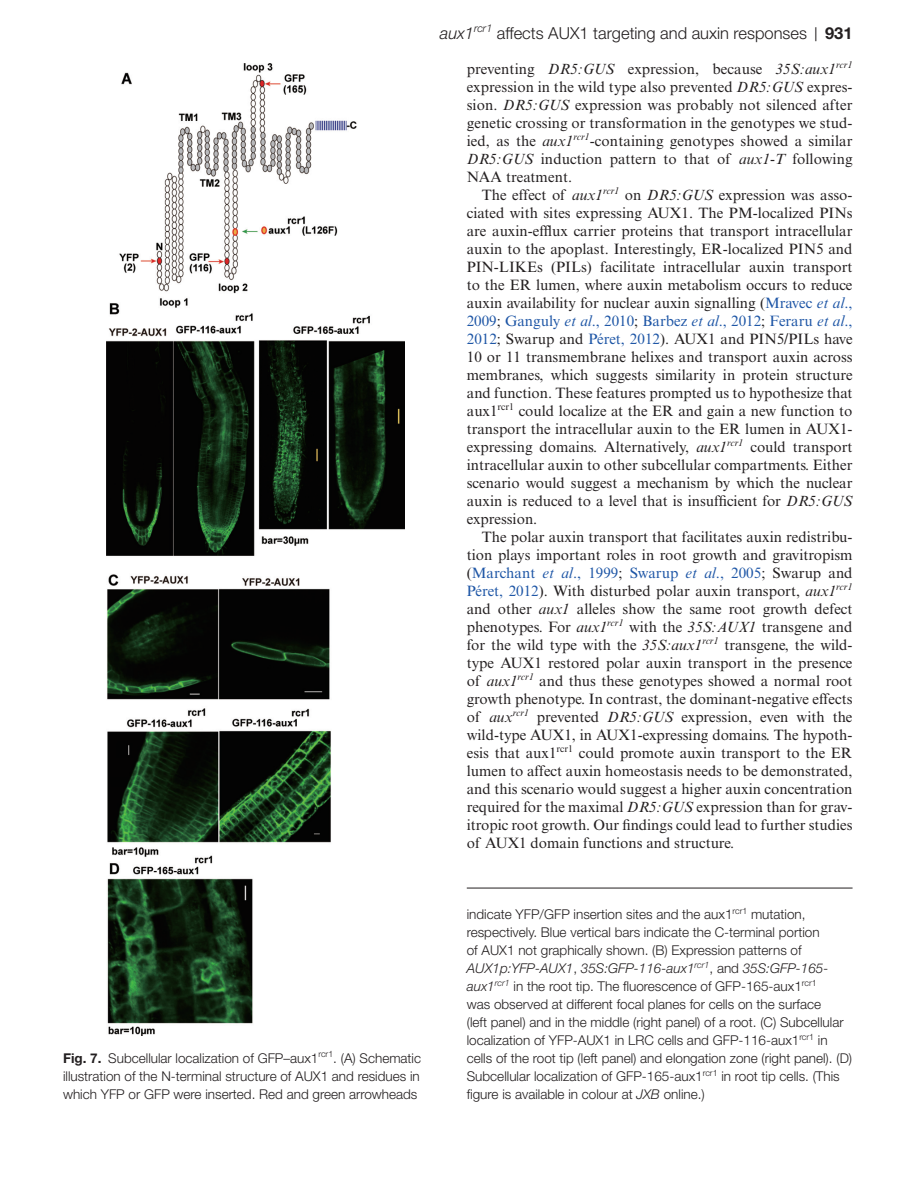
<style>
.page{position:relative;width:919px;height:1187px;background:#fff}
.page>*{position:absolute;margin:0;border:0;box-sizing:border-box;transform-origin:0 0}
.t1{font:300 16.5px "Helvetica Neue LT Std";color:#231f20}
.t2{font:15px/18px "Times New Roman MT Std";color:#231f20;text-align:justify}
.t3{font:300 13.5px/18px "Helvetica Neue LT Std";color:#231f20;text-align:justify}
.s1{font-style:italic}
.s2{font-family:"Times New Roman MT Std";font-weight:400;font-size:15px}
.s3{font-weight:700}
.s4{color:#1e56a6}
.s5{font-style:italic;color:#1e56a6}
</style>
<div class="page">
<hr style="left:466px;top:887px;width:386px;height:1px;background:#231f20">
<img style="left:107px;top:63px;width:298px;height:972px">
<p class="t1" style="left:439px;top:23px;width:414px"><span class="s1">aux1</span><sup>rcr1</sup> affects AUX1 targeting and auxin responses <span class="s2">|</span> <span class="s3">931</span></p>
<p class="t2" style="left:466px;top:60px;width:387px">preventing <span class="s1">DR5:GUS</span> expression, because <span class="s1">35S:aux1</span><sup>rcr1 </sup>expression in the wild type also prevented <span class="s1">DR5:GUS</span> expres&shy;sion. <span class="s1">DR5:GUS</span> expression was probably not silenced after genetic crossing or transformation in the genotypes we stud&shy;ied, as the <span class="s1">aux1</span><sup>rcr1</sup>-containing genotypes showed a similar <span class="s1">DR5:GUS</span> induction pattern to that of <span class="s1">aux1-T</span> following NAA treatment.</p>
<p class="t2" style="left:466px;top:186px;width:387px;text-indent:15px">The effect of <span class="s1">aux1</span><sup>rcr1</sup> on <span class="s1">DR5:GUS</span> expression was asso&shy;ciated with sites expressing AUX1. The PM-localized PINs are auxin-efflux carrier proteins that transport intracellular auxin to the apoplast. Interestingly, ER-localized PIN5 and PIN-LIKEs (PILs) facilitate intracellular auxin transport to the ER lumen, where auxin metabolism occurs to reduce auxin availability for nuclear auxin signalling (<span class="s4">Mravec</span> <span class="s5">et al</span><span class="s4">., 2009</span>; <span class="s4">Ganguly</span> <span class="s5">et al</span><span class="s4">., 2010</span>; <span class="s4">Barbez</span> <span class="s5">et al</span><span class="s4">., 2012</span>; <span class="s4">Feraru</span> <span class="s5">et al</span><span class="s4">., 2012</span>; Swarup and <span class="s4">Péret, 2012</span>). AUX1 and PIN5/PILs have 10 or 11 transmembrane helixes and transport auxin across membranes, which suggests similarity in protein structure and function. These features prompted us to hypothesize that aux1<sup>rcr1</sup> could localize at the ER and gain a new function to transport the intracellular auxin to the ER lumen in AUX1- expressing domains. Alternatively, <span class="s1">aux1</span><sup>rcr1</sup> could transport intracellular auxin to other subcellular compartments. Either scenario would suggest a mechanism by which the nuclear auxin is reduced to a level that is insufficient for <span class="s1">DR5:GUS </span>expression.</p>
<p class="t2" style="left:466px;top:528px;width:387px;text-indent:15px">The polar auxin transport that facilitates auxin redistribu&shy;tion plays important roles in root growth and gravitropism (<span class="s4">Marchant</span> <span class="s5">et al</span><span class="s4">., 1999</span>; <span class="s4">Swarup</span> <span class="s5">et al</span><span class="s4">., 2005</span>; Swarup and <span class="s4">Péret, 2012</span>). With disturbed polar auxin transport, <span class="s1">aux1</span><sup>rcr1 </sup>and other <span class="s1">aux1</span> alleles show the same root growth defect phenotypes. For <span class="s1">aux1</span><sup>rcr1</sup> with the <span class="s1">35S:AUX1</span> transgene and for the wild type with the <span class="s1">35S:aux1</span><sup>rcr1</sup> transgene, the wild&shy;type AUX1 restored polar auxin transport in the presence of <span class="s1">aux1</span><sup>rcr1</sup> and thus these genotypes showed a normal root growth phenotype. In contrast, the dominant-negative effects of <span class="s1">aux</span><sup>rcr1</sup> prevented <span class="s1">DR5:GUS</span> expression, even with the wild-type AUX1, in AUX1-expressing domains. The hypoth&shy;esis that aux1<sup>rcr1</sup> could promote auxin transport to the ER lumen to affect auxin homeostasis needs to be demonstrated, and this scenario would suggest a higher auxin concentration required for the maximal <span class="s1">DR5:GUS</span> expression than for grav&shy;itropic root growth. Our findings could lead to further studies of AUX1 domain functions and structure.</p>
<p class="t3" style="left:63px;top:1048px;width:359px"><span class="s3">Fig. 7.</span> Subcellular localization of GFP–aux1<sup>rcr1</sup>. (A) Schematic illustration of the N-terminal structure of AUX1 and residues in which YFP or GFP were inserted. Red and green arrowheads</p>
<p class="t3" style="left:466px;top:905px;width:387px;text-align:left">indicate YFP/GFP insertion sites and the aux1<sup>rcr1</sup> mutation, respectively. Blue vertical bars indicate the C-terminal portion<br>of AUX1 not graphically shown. (B) Expression patterns of <span class="s1">AUX1p:YFP-AUX1</span>, <span class="s1">35S:GFP-116-aux1</span><sup>rcr1</sup>, and <span class="s1">35S:GFP-165- aux1</span><sup>rcr1</sup> in the root tip. The fluorescence of GFP-165-aux1<sup>rcr1<br></sup>was observed at different focal planes for cells on the surface<br>(left panel) and in the middle (right panel) of a root. (C) Subcellular localization of YFP-AUX1 in LRC cells and GFP-116-aux1<sup>rcr1</sup> in cells of the root tip (left panel) and elongation zone (right panel). (D)<br>Subcellular localization of GFP-165-aux1<sup>rcr1</sup> in root tip cells. (This figure is available in colour at <span class="s1">JXB</span> online.)</p>
</div>
